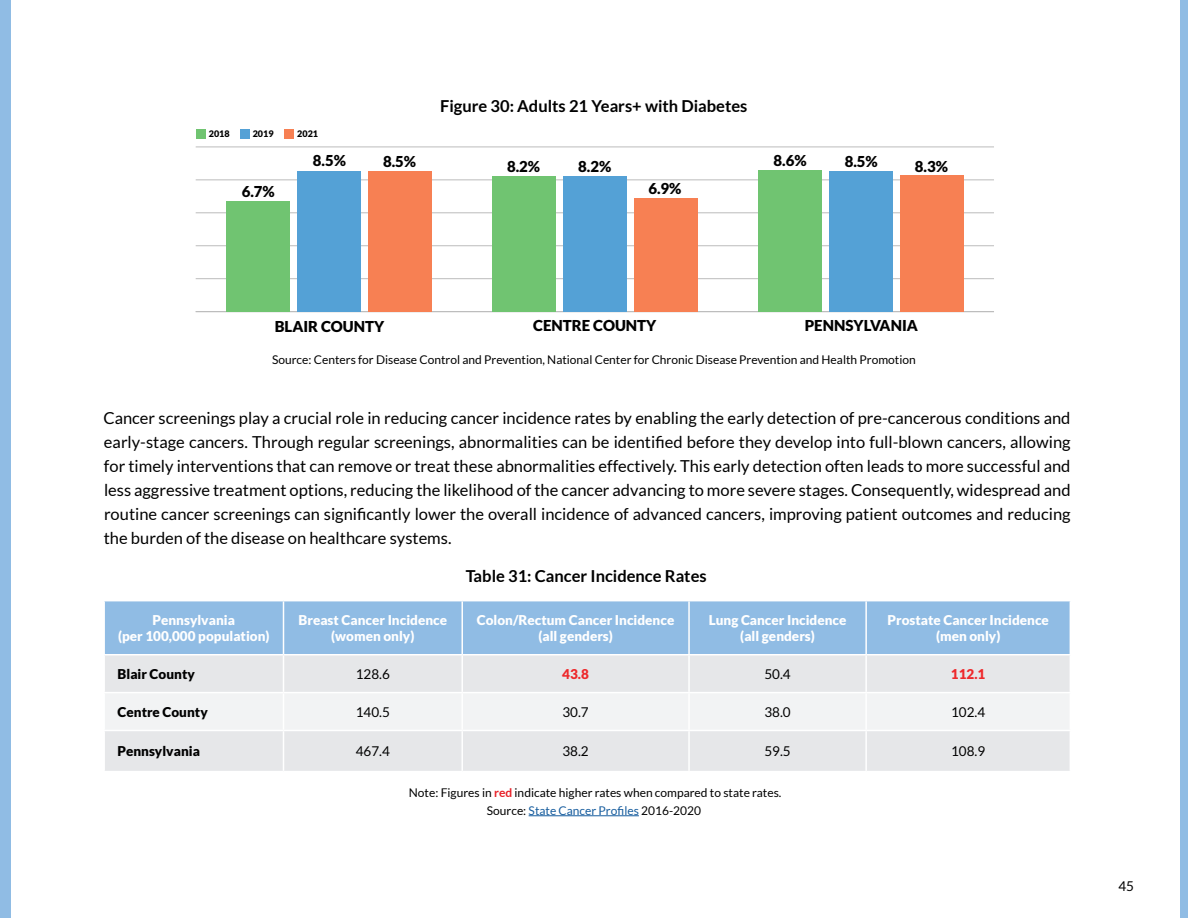
<style>
.page{position:relative;width:1188px;height:918px;background:#fff}
.page>*{position:absolute;margin:0;border:0;box-sizing:border-box;transform-origin:0 0}
.t1{font:16.5px/24px "Lato";color:#000;text-align:justify}
.t2{font:700 16.5px "Lato";color:#000}
.t3{font:900 15px "Lato";color:#000}
.t4{font:900 13.5px "Lato";color:#fff}
.t5{font:13.5px "Lato";color:#000}
.t6{font:900 13.5px "Lato";color:#000}
.t7{font:900 13.5px "Lato";color:#ee292c}
.t8{font:12px "Lato";color:#000}
.t9{font:12px "Lato";color:#175d9e}
.t10{font:900 9px "Lato";color:#000}
.s1{font-weight:700;color:#e82128}
.s2{color:#000}
</style>
<div class="page">
<hr style="left:196px;top:311px;width:798px;height:1px;background:#bcbcbc">
<hr style="left:196px;top:278px;width:798px;height:1px;background:#bcbcbc">
<hr style="left:196px;top:245px;width:798px;height:1px;background:#bcbcbc">
<hr style="left:196px;top:212px;width:798px;height:1px;background:#bcbcbc">
<hr style="left:196px;top:179px;width:798px;height:1px;background:#bcbcbc">
<hr style="left:196px;top:147px;width:798px;height:1px;background:#bcbcbc">
<div style="left:368px;top:172px;width:64px;height:140px;background:#f78053"></div>
<div style="left:634px;top:198px;width:64px;height:114px;background:#f78053"></div>
<div style="left:900px;top:175px;width:64px;height:137px;background:#f78053"></div>
<div style="left:297px;top:172px;width:64px;height:140px;background:#54a1d6"></div>
<div style="left:563px;top:177px;width:64px;height:135px;background:#54a1d6"></div>
<div style="left:829px;top:172px;width:64px;height:140px;background:#54a1d6"></div>
<div style="left:226px;top:201px;width:64px;height:111px;background:#70c471"></div>
<div style="left:492px;top:177px;width:64px;height:135px;background:#70c471"></div>
<div style="left:758px;top:170px;width:64px;height:142px;background:#70c471"></div>
<div style="left:196px;top:130px;width:9px;height:9px;background:#70c471"></div>
<div style="left:240px;top:130px;width:9px;height:9px;background:#54a1d6"></div>
<div style="left:284px;top:130px;width:10px;height:9px;background:#f78053"></div>
<hr style="left:529px;top:815px;width:110px;height:1px;background:#175d9e">
<div style="left:105px;top:601px;width:965px;height:53px;background:#90bce4"></div>
<svg style="left:105px;top:655px;width:965px;height:116px"></svg>
<hr style="left:103px;top:730px;width:181px;height:1px;background:#fff">
<hr style="left:283px;top:601px;width:1px;height:53px;background:#fff">
<hr style="left:283px;top:693px;width:1px;height:37px;background:#fff">
<hr style="left:284px;top:730px;width:178px;height:1px;background:#fff">
<hr style="left:283px;top:731px;width:1px;height:40px;background:#fff">
<hr style="left:461px;top:601px;width:2px;height:53px;background:#fff">
<hr style="left:461px;top:693px;width:2px;height:37px;background:#fff">
<hr style="left:462px;top:730px;width:227px;height:1px;background:#fff">
<hr style="left:461px;top:731px;width:2px;height:40px;background:#fff">
<hr style="left:689px;top:730px;width:177px;height:1px;background:#fff">
<hr style="left:866px;top:730px;width:205px;height:1px;background:#fff">
<hr style="left:688px;top:601px;width:2px;height:53px;background:#fff">
<hr style="left:865px;top:601px;width:2px;height:53px;background:#fff">
<hr style="left:688px;top:693px;width:2px;height:37px;background:#fff">
<hr style="left:865px;top:693px;width:2px;height:37px;background:#fff">
<hr style="left:688px;top:731px;width:2px;height:40px;background:#fff">
<hr style="left:865px;top:731px;width:2px;height:40px;background:#fff">
<hr style="left:283px;top:655px;width:1px;height:37px;background:#fff">
<hr style="left:461px;top:655px;width:2px;height:37px;background:#fff">
<hr style="left:688px;top:655px;width:2px;height:37px;background:#fff">
<hr style="left:865px;top:655px;width:2px;height:37px;background:#fff">
<hr style="left:103px;top:692px;width:181px;height:1px;background:#fff">
<hr style="left:284px;top:692px;width:178px;height:1px;background:#fff">
<hr style="left:462px;top:692px;width:227px;height:1px;background:#fff">
<hr style="left:689px;top:692px;width:177px;height:1px;background:#fff">
<hr style="left:866px;top:692px;width:205px;height:1px;background:#fff">
<div style="left:1180px;top:0;width:8px;height:918px;background:#90bce4"></div>
<div style="left:0;top:0;width:11px;height:918px;background:#90bce4"></div>
<p class="t10" style="left:209px;top:129px;width:22px">2018</p>
<p class="t10" style="left:253px;top:129px;width:22px">2019</p>
<p class="t10" style="left:297px;top:129px;width:22px">2021</p>
<p class="t3" style="left:242px;top:183px;width:35px">6.7%</p>
<p class="t3" style="left:313px;top:152px;width:35px">8.5%</p>
<p class="t3" style="left:383px;top:153px;width:35px">8.5%</p>
<p class="t2" style="left:440px;top:96px;width:309px">Figure 30: Adults 21 Years+ with Diabetes</p>
<p class="t3" style="left:507px;top:158px;width:35px">8.2%</p>
<p class="t3" style="left:578px;top:158px;width:35px">8.2%</p>
<p class="t3" style="left:648px;top:179px;width:35px">6.9%</p>
<p class="t3" style="left:774px;top:151px;width:35px">8.6%</p>
<p class="t3" style="left:845px;top:153px;width:35px">8.5%</p>
<p class="t3" style="left:915px;top:158px;width:35px">8.3%</p>
<p class="t3" style="left:275px;top:317px;width:111px">BLAIR COUNTY</p>
<p class="t3" style="left:533px;top:317px;width:125px">CENTRE COUNTY</p>
<p class="t3" style="left:805px;top:317px;width:115px">PENNSYLVANIA</p>
<p class="t8" style="left:272px;top:353px;width:645px">Source: Centers for Disease Control and Prevention, National Center for Chronic Disease Prevention and Health Promotion</p>
<p class="t1" style="left:103px;top:405px;width:969px">Cancer screenings play a crucial role in reducing cancer incidence rates by enabling the early detection of pre-cancerous conditions and early-stage cancers. Through regular screenings, abnormalities can be identified before they develop into full-blown cancers, allowing for timely interventions that can remove or treat these abnormalities effectively. This early detection often leads to more successful and less aggressive treatment options, reducing the likelihood of the cancer advancing to more severe stages. Consequently, widespread and routine cancer screenings can significantly lower the overall incidence of advanced cancers, improving patient outcomes and reducing the burden of the disease on healthcare systems.</p>
<p class="t4" style="left:153px;top:612px;width:84px">Pennsylvania</p>
<p class="t4" style="left:118px;top:628px;width:153px">(per 100,000 population)</p>
<p class="t4" style="left:299px;top:612px;width:150px">Breast Cancer Incidence</p>
<p class="t4" style="left:331px;top:628px;width:85px">(women only)</p>
<p class="t2" style="left:466px;top:567px;width:242px">Table 31: Cancer Incidence Rates</p>
<p class="t4" style="left:477px;top:612px;width:199px">Colon/Rectum Cancer Incidence</p>
<p class="t4" style="left:538px;top:628px;width:76px">(all genders)</p>
<p class="t4" style="left:709px;top:612px;width:139px">Lung Cancer Incidence</p>
<p class="t4" style="left:740px;top:628px;width:76px">(all genders)</p>
<p class="t4" style="left:887px;top:612px;width:163px">Prostate Cancer Incidence</p>
<p class="t4" style="left:936px;top:628px;width:66px">(men only)</p>
<p class="t6" style="left:118px;top:666px;width:79px">Blair County</p>
<p class="t5" style="left:356px;top:667px;width:36px">128.6</p>
<p class="t7" style="left:562px;top:666px;width:28px">43.8</p>
<p class="t5" style="left:764px;top:667px;width:28px">50.4</p>
<p class="t7" style="left:951px;top:666px;width:36px">112.1</p>
<p class="t6" style="left:118px;top:704px;width:92px">Centre County</p>
<p class="t5" style="left:356px;top:705px;width:36px">140.5</p>
<p class="t5" style="left:562px;top:705px;width:28px">30.7</p>
<p class="t5" style="left:764px;top:705px;width:28px">38.0</p>
<p class="t5" style="left:951px;top:705px;width:36px">102.4</p>
<p class="t6" style="left:118px;top:744px;width:84px">Pennsylvania</p>
<p class="t5" style="left:356px;top:744px;width:36px">467.4</p>
<p class="t5" style="left:562px;top:744px;width:28px">38.2</p>
<p class="t5" style="left:764px;top:744px;width:28px">59.5</p>
<p class="t5" style="left:951px;top:744px;width:36px">108.9</p>
<p class="t8" style="left:409px;top:786px;width:374px">Note: Figures in <span class="s1">red</span> indicate higher rates when compared to state rates.</p>
<p class="t9" style="left:487px;top:804px;width:216px"><span class="s2">Source:</span> State Cancer Profiles <span class="s2">2016-2020</span></p>
<p class="t5" style="left:1118px;top:879px;width:17px">45</p>
</div>
